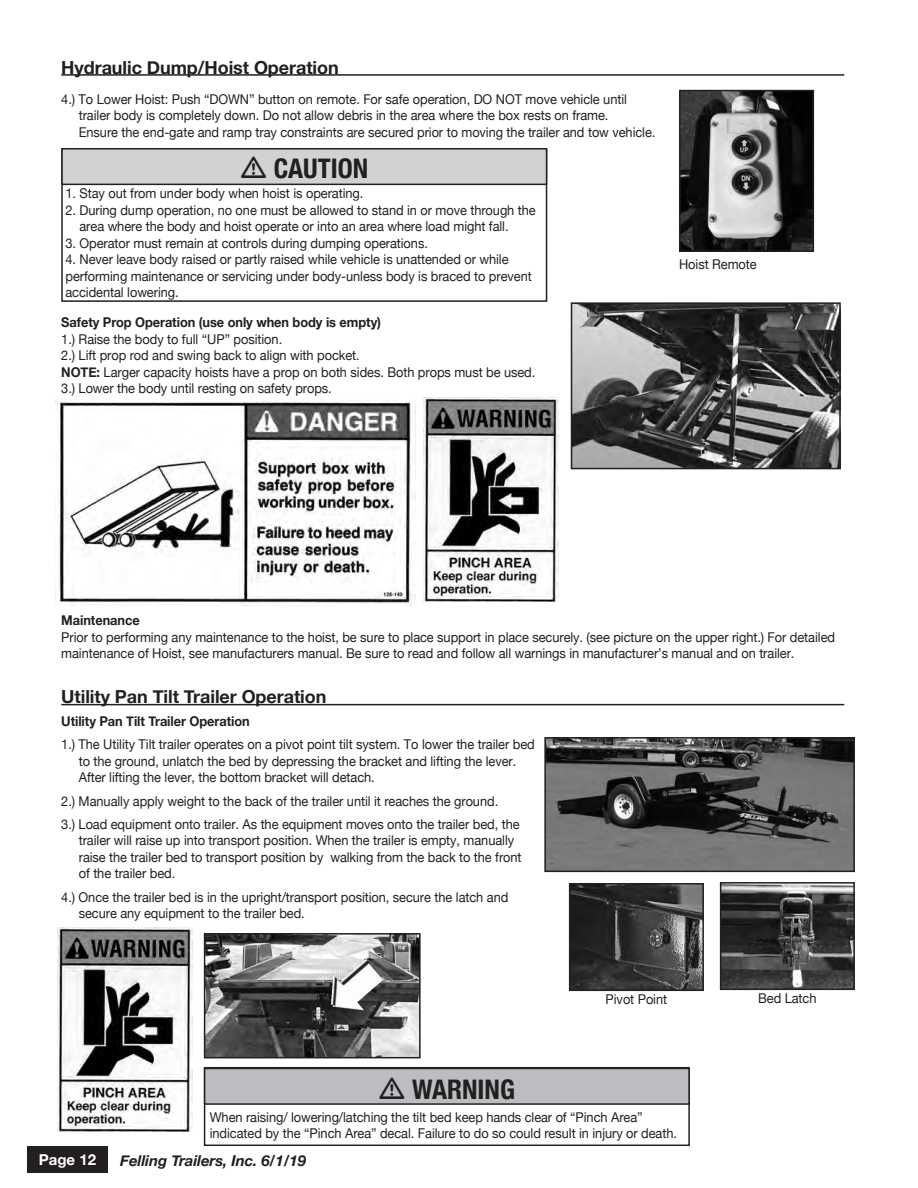
<style>
.page{position:relative;width:918px;height:1188px;background:#fff}
.page>*{position:absolute;margin:0;border:0;box-sizing:border-box;transform-origin:0 0}
.t1{font:700 condensed 27px "Helvetica Neue";color:#231f20}
.t2{font:700 18px "Helvetica Neue";letter-spacing:-.005em;color:#231f20}
.t3{font:italic 700 15px "Helvetica Neue";letter-spacing:-.005em;color:#231f20}
.t4{font:700 15px "Helvetica Neue";color:#fff}
.t5{font:13.5px/16.5px "Helvetica Neue";letter-spacing:-.005em;color:#231f20;scale:.95 1}
.t6{font:700 13.5px "Helvetica Neue";letter-spacing:-.005em;color:#231f20;scale:.95 1}
.s1{font-weight:700}
</style>
<div class="page">
<div style="left:27px;top:1146px;width:81px;height:27px;background:#231f20"></div>
<hr style="left:61px;top:74px;width:783px;height:2px;background:#231f20">
<hr style="left:61px;top:704px;width:783px;height:1px;background:#231f20">
<img style="left:682px;top:93px;width:129px;height:156px">
<div style="left:679px;top:90px;width:135px;height:162px;border:2px solid #231f20"></div>
<img style="left:574px;top:305px;width:264px;height:161px">
<div style="left:571px;top:302px;width:270px;height:167px;border:2px solid #231f20"></div>
<img style="left:55px;top:400px;width:361px;height:205px">
<img style="left:423px;top:397px;width:136px;height:204px">
<div style="left:61px;top:149px;width:486px;height:153px;border:2px solid #231f20"></div>
<div style="left:62px;top:149px;width:485px;height:35px;background:#d1d2d4"></div>
<div style="left:61px;top:148px;width:486px;height:37px;border:2px solid #231f20"></div>
<img style="left:57px;top:927px;width:136px;height:204px">
<img style="left:547px;top:740px;width:305px;height:129px">
<div style="left:544px;top:737px;width:311px;height:135px;border:2px solid #231f20"></div>
<img style="left:207px;top:936px;width:211px;height:119px">
<div style="left:204px;top:933px;width:217px;height:125px;border:2px solid #231f20"></div>
<img style="left:723px;top:885px;width:129px;height:102px">
<div style="left:720px;top:882px;width:135px;height:108px;border:2px solid #231f20"></div>
<img style="left:572px;top:886px;width:129px;height:102px">
<div style="left:569px;top:883px;width:135px;height:108px;border:2px solid #231f20"></div>
<img style="left:331px;top:959px;width:52px;height:52px">
<div style="left:204px;top:1067px;width:486px;height:79px;border:2px solid #231f20"></div>
<div style="left:205px;top:1068px;width:484px;height:36px;background:#bcbdc0"></div>
<div style="left:204px;top:1068px;width:486px;height:37px;border:2px solid #231f20"></div>
<h2 class="t2" style="left:61px;top:53px;width:279px">Hydraulic Dump/Hoist Operation</h2>
<p class="t5" style="left:79px;top:91px;width:609px;text-indent:-18px">4.) To Lower Hoist: Push “DOWN” button on remote. For safe operation, DO NOT move vehicle until trailer body is completely down. Do not allow debris in the area where the box rests on frame.<br>Ensure the end-gate and ramp tray constraints are secured prior to moving the trailer and tow vehicle.</p>
<h1 class="t1" style="left:274px;top:146px;width:96px">CAUTION</h1>
<p class="t5" style="left:65px;top:186px;width:315px">1. Stay out from under body when hoist is operating.</p>
<p class="t5" style="left:79px;top:203px;width:482px;text-indent:-14px">2. During dump operation, no one must be allowed to stand in or move through the area where the body and hoist operate or into an area where load might fall.</p>
<p class="t5" style="left:65px;top:236px;width:383px">3. Operator must remain at controls during dumping operations.</p>
<p class="t5" style="left:65px;top:252px;width:492px">4. Never leave body raised or partly raised while vehicle is unattended or while performing maintenance or servicing under body-unless body is braced to prevent accidental lowering.</p>
<p class="t5" style="left:679px;top:256px;width:83px">Hoist Remote</p>
<p class="t6" style="left:61px;top:312px;width:338px">Safety Prop Operation (use only when body is empty)</p>
<p class="t5" style="left:61px;top:331px;width:501px">1.) Raise the body to full “UP” position.<br>2.) Lift prop rod and swing back to align with pocket.<br><span class="s1">NOTE:</span> Larger capacity hoists have a prop on both sides. Both props must be used.<br>3.) Lower the body until resting on safety props.</p>
<p class="t6" style="left:61px;top:610px;width:84px">Maintenance</p>
<p class="t5" style="left:61px;top:630px;width:816px">Prior to performing any maintenance to the hoist, be sure to place support in place securely. (see picture on the upper right.) For detailed maintenance of Hoist, see manufacturers manual. Be sure to read and follow all warnings in manufacturer’s manual and on trailer.</p>
<h2 class="t2" style="left:61px;top:683px;width:267px">Utility Pan Tilt Trailer Operation</h2>
<p class="t6" style="left:61px;top:711px;width:200px">Utility Pan Tilt Trailer Operation</p>
<p class="t5" style="left:79px;top:737px;width:481px;text-indent:-18px">1.) The Utility Tilt trailer operates on a pivot point tilt system. To lower the trailer bed to the ground, unlatch the bed by depressing the bracket and lifting the lever.<br>After lifting the lever, the bottom bracket will detach.</p>
<p class="t5" style="left:61px;top:790px;width:484px;line-height:23.2px">2.) Manually apply weight to the back of the trailer until it reaches the ground.<br>3.) Load equipment onto trailer. As the equipment moves onto the trailer bed, the</p>
<p class="t5" style="left:79px;top:833px;width:468px">trailer will raise up into transport position. When the trailer is empty, manually raise the trailer bed to transport position by walking from the back to the front of the trailer bed.</p>
<p class="t5" style="left:79px;top:889px;width:454px;text-indent:-18px">4.) Once the trailer bed is in the upright/transport position, secure the latch and secure any equipment to the trailer bed.</p>
<p class="t5" style="left:606px;top:992px;width:66px">Pivot Point</p>
<p class="t5" style="left:758px;top:991px;width:63px">Bed Latch</p>
<h1 class="t1" style="left:412px;top:1067px;width:105px">WARNING</h1>
<p class="t5" style="left:210px;top:1110px;width:493px">When raising/ lowering/latching the tilt bed keep hands clear of “Pinch Area” indicated by the “Pinch Area” decal. Failure to do so could result in injury or death.</p>
<p class="t4" style="left:39px;top:1148px;width:59px">Page 12</p>
<p class="t3" style="left:120px;top:1149px;width:187px">Felling Trailers, Inc. 6/1/19</p>
</div>
